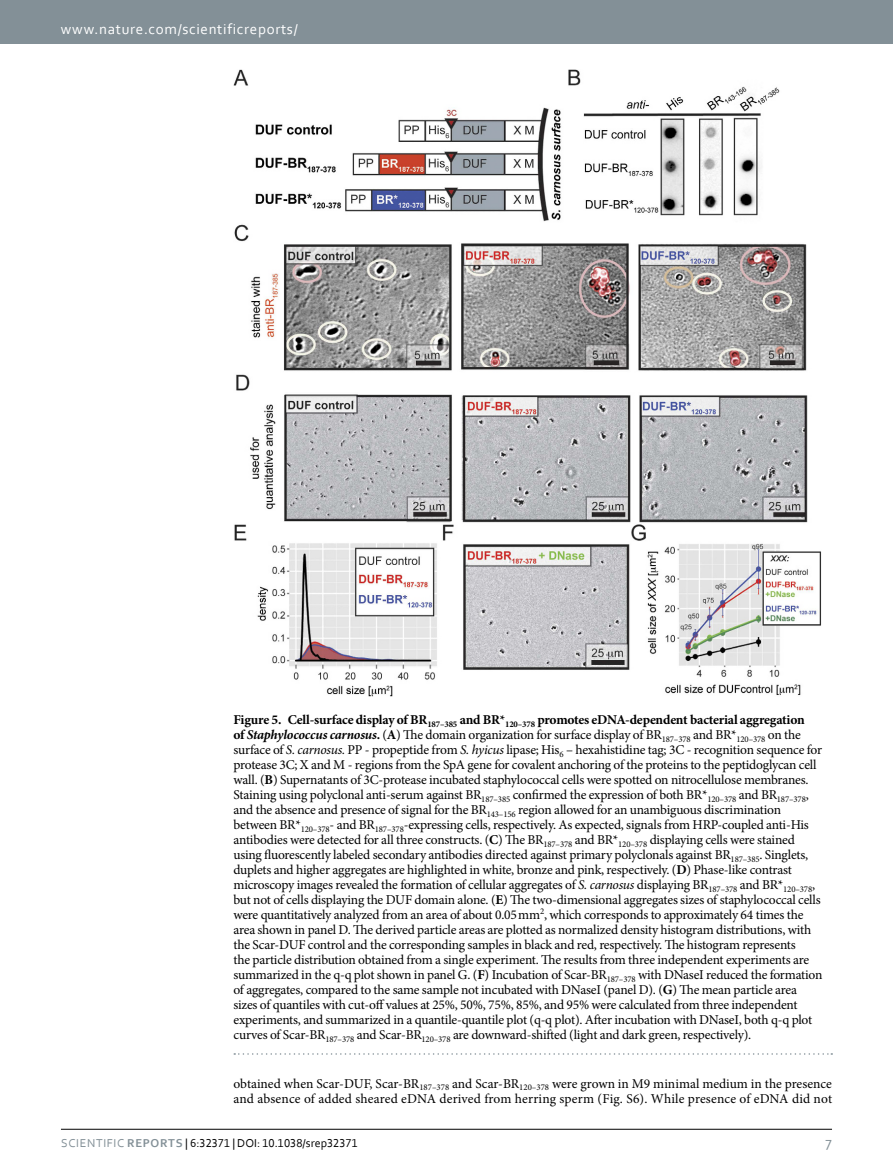
<style>
.page{position:relative;width:893px;height:1174px;background:#fff}
.page>*{position:absolute;margin:0;border:0;box-sizing:border-box;transform-origin:0 0}
.t1{font:15px "Corbel";letter-spacing:.045em;color:#fff}
.t2{font:15px "Corbel";color:#839097}
.t3{font:13.5px/15px "Minion Pro";letter-spacing:-.015em;color:#000}
.t4{font:13.5px/15px "Minion Pro";letter-spacing:.005em;color:#000}
.t5{font:12px "Corbel";color:#000}
.s1{font-weight:700}
.s2{font-weight:700;font-style:italic}
.s3{font-style:italic}
.s4{color:#839097}
.s5{font-weight:700;color:#839097}
</style>
<div class="page">
<div style="left:0;top:0;width:893px;height:43px;background:#839097"></div>
<hr style="left:61px;top:1129px;width:771px;height:1px;background:#000">
<img style="left:233px;top:70px;width:589px;height:626px">
<svg style="left:234px;top:1053px;width:598px;height:1px"></svg>
<p class="t1" style="left:61px;top:19px;width:238px">www.nature.com/scientificreports/</p>
<p class="t3" style="left:233px;top:712px;width:590px"><span class="s1">Figure 5. Cell-surface display of BR</span><sub>187–385</sub> <span class="s1">and BR*</span><sub>120–378</sub> <span class="s1">promotes eDNA-dependent bacterial aggregation<br>of</span> <span class="s2">Staphylococcus carnosus</span><span class="s1">.</span> (<span class="s1">A</span>) The domain organization for surface display of BR<sub>187–378</sub> and BR*<sub>120–378</sub> on the surface of <span class="s3">S. carnosus.</span> PP - propeptide from <span class="s3">S. hyicus</span> lipase; His<sub>6</sub> – hexahistidine tag; 3C - recognition sequence for protease 3C; X and M - regions from the SpA gene for covalent anchoring of the proteins to the peptidoglycan cell wall. (<span class="s1">B</span>) Supernatants of 3C-protease incubated staphylococcal cells were spotted on nitrocellulose membranes.<br>Staining using polyclonal anti-serum against BR<sub>187–385</sub> confirmed the expression of both BR*<sub>120–378</sub> and BR<sub>187–378</sub>, and the absence and presence of signal for the BR<sub>143–156</sub> region allowed for an unambiguous discrimination between BR*<sub>120–378</sub>- and BR<sub>187–378</sub>-expressing cells, respectively. As expected, signals from HRP-coupled anti-His antibodies were detected for all three constructs. (<span class="s1">C</span>) The BR<sub>187–378</sub> and BR*<sub>120–378</sub> displaying cells were stained using fluorescently labeled secondary antibodies directed against primary polyclonals against BR<sub>187–385</sub>. Singlets, duplets and higher aggregates are highlighted in white, bronze and pink, respectively. (<span class="s1">D</span>) Phase-like contrast microscopy images revealed the formation of cellular aggregates of <span class="s3">S. carnosus</span> displaying BR<sub>187–378</sub> and BR*<sub>120–378</sub>, but not of cells displaying the DUF domain alone. (<span class="s1">E</span>) The two-dimensional aggregates sizes of staphylococcal cells were quantitatively analyzed from an area of about 0.05mm<sup>2</sup>, which corresponds to approximately 64 times the area shown in panel D. The derived particle areas are plotted as normalized density histogram distributions, with the Scar-DUF control and the corresponding samples in black and red, respectively. The histogram represents<br>the particle distribution obtained from a single experiment. The results from three independent experiments are summarized in the q-q plot shown in panel G. (<span class="s1">F</span>) Incubation of Scar-BR<sub>187–378</sub> with DNaseI reduced the formation of aggregates, compared to the same sample not incubated with DNaseI (panel D). (<span class="s1">G</span>) The mean particle area sizes of quantiles with cut-off values at 25%, 50%, 75%, 85%, and 95% were calculated from three independent experiments, and summarized in a quantile-quantile plot (q-q plot). After incubation with DNaseI, both q-q plot curves of Scar-BR<sub>187–378</sub> and Scar-BR<sub>120–378</sub> are downward-shifted (light and dark green, respectively).</p>
<p class="t4" style="left:233px;top:1075px;width:600px">obtained when Scar-DUF, Scar-BR<sub>187–378</sub> and Scar-BR<sub>120–378</sub> were grown in M9 minimal medium in the presence and absence of added sheared eDNA derived from herring sperm (Fig. S6). While presence of eDNA did not</p>
<p class="t5" style="left:61px;top:1135px;width:298px"><span class="s4">Scientific</span> <span class="s5">REPORTS</span> | 6:32371 | DOI: 10.1038/srep32371</p>
<p class="t2" style="left:826px;top:1132px;width:8px">7</p>
</div>
